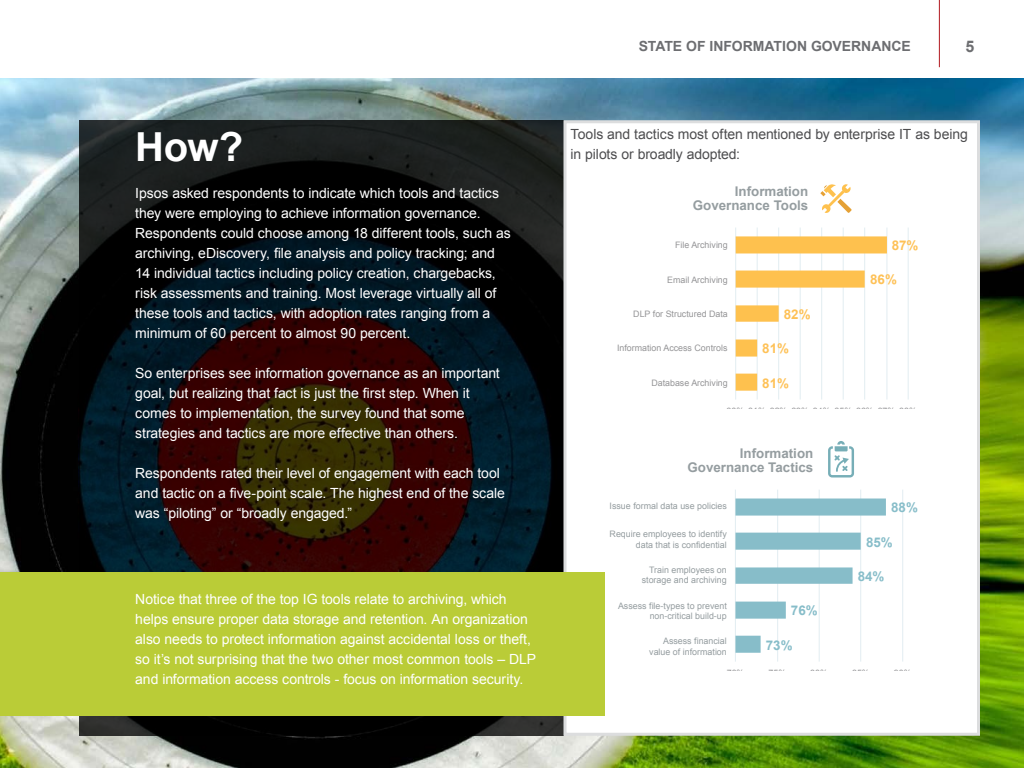
<style>
.page{position:relative;width:1024px;height:768px;background:#fff}
.page>*{position:absolute;margin:0;border:0;box-sizing:border-box;transform-origin:0 0}
.t1{font:700 40px "Arial";color:#fff}
.t2{font:700 16px "Arial";color:#6d6e71}
.t3{font:14px/20px "Arial";letter-spacing:-.005em;color:#fff}
.t4{font:14px/20px "Arial";letter-spacing:-.005em;color:#4d4d4f}
.t5{font:700 14px "Arial";color:#6d6e71}
.t6{font:700 13.3px/14.1px "Arial";color:#959da0;text-align:right}
.t7{font:700 13.3px "Arial";color:#fec156}
.t8{font:700 13.3px "Arial";color:#87bdc9}
.t9{font:8.9px/10.4px "Arial";color:#959da0;text-align:right}
.t10{font:8.9px "Arial";color:#959597}
</style>
<div class="page">
<hr style="left:939px;top:0;width:1px;height:67px;background:#b1181e">
<img style="left:0;top:78px;width:1024px;height:690px">
<svg style="left:79px;top:120px;width:485px;height:616px;background:#151111"></svg>
<div style="left:564px;top:120px;width:416px;height:616px;background:#fff;border:3px solid #dcddde"></div>
<hr style="left:735px;top:228px;width:1px;height:172px;background:#e2edf1">
<hr style="left:757px;top:228px;width:1px;height:172px;background:#e2edf1">
<hr style="left:778px;top:228px;width:1px;height:172px;background:#e2edf1">
<hr style="left:800px;top:228px;width:1px;height:172px;background:#e2edf1">
<hr style="left:821px;top:228px;width:1px;height:172px;background:#e2edf1">
<hr style="left:843px;top:228px;width:1px;height:172px;background:#e2edf1">
<hr style="left:864px;top:228px;width:1px;height:172px;background:#e2edf1">
<hr style="left:887px;top:228px;width:1px;height:172px;background:#e2edf1">
<hr style="left:908px;top:228px;width:1px;height:172px;background:#e2edf1">
<svg style="left:736px;top:236px;width:151px;height:155px"></svg>
<svg style="left:820px;top:184px;width:32px;height:29px"></svg>
<hr style="left:735px;top:490px;width:1px;height:172px;background:#e2edf1">
<hr style="left:777px;top:490px;width:1px;height:172px;background:#e2edf1">
<hr style="left:819px;top:490px;width:1px;height:172px;background:#e2edf1">
<hr style="left:860px;top:490px;width:1px;height:172px;background:#e2edf1">
<hr style="left:902px;top:490px;width:1px;height:172px;background:#e2edf1">
<svg style="left:736px;top:499px;width:150px;height:154px"></svg>
<svg style="left:828px;top:441px;width:26px;height:37px"></svg>
<div style="left:0;top:572px;width:604px;height:144px;background:#bacc37"></div>
<h1 class="t1" style="left:135px;top:121px;width:109px">How?</h1>
<p class="t3" style="left:135px;top:183px;width:377px">Ipsos asked respondents to indicate which tools and tactics they were employing to achieve information governance.<br>Respondents could choose among 18 different tools, such as archiving, eDiscovery, file analysis and policy tracking; and 14 individual tactics including policy creation, chargebacks, risk assessments and training. Most leverage virtually all of these tools and tactics, with adoption rates ranging from a minimum of 60 percent to almost 90 percent.</p>
<p class="t3" style="left:135px;top:363px;width:366px">So enterprises see information governance as an important goal, but realizing that fact is just the first step. When it comes to implementation, the survey found that some strategies and tactics are more effective than others.</p>
<p class="t3" style="left:135px;top:463px;width:371px">Respondents rated their level of engagement with each tool and tactic on a five-point scale. The highest end of the scale was “piloting” or “broadly engaged.”</p>
<p class="t3" style="left:135px;top:589px;width:402px">Notice that three of the top IG tools relate to archiving, which helps ensure proper data storage and retention. An organization also needs to protect information against accidental loss or theft, so it’s not surprising that the two other most common tools – DLP and information access controls - focus on information security.</p>
<p class="t5" style="left:639px;top:37px;width:274px">State of Information Governance</p>
<p class="t2" style="left:966px;top:35px;width:10px">5</p>
<p class="t4" style="left:571px;top:124px;width:399px">Tools and tactics most often mentioned by enterprise IT as being in pilots or broadly adopted:</p>
<p class="t6" style="left:693px;top:184px;width:117px">Information<br>Governance Tools</p>
<p class="t10" style="left:675px;top:242px;width:54px">File Archiving</p>
<p class="t10" style="left:667px;top:276px;width:62px">Email Archiving</p>
<p class="t10" style="left:633px;top:311px;width:96px">DLP for Structured Data</p>
<p class="t7" style="left:784px;top:307px;width:28px">82%</p>
<p class="t10" style="left:617px;top:345px;width:112px">Information Access Controls</p>
<p class="t7" style="left:762px;top:341px;width:28px">81%</p>
<p class="t10" style="left:651px;top:379px;width:78px">Database Archiving</p>
<p class="t7" style="left:762px;top:375px;width:28px">81%</p>
<p class="t7" style="left:892px;top:238px;width:28px">87%</p>
<p class="t7" style="left:870px;top:272px;width:28px">86%</p>
<p class="t10" style="left:727px;top:407px;width:192px">80% 81% 82% 83% 84% 85% 86% 87% 88%</p>
<p class="t6" style="left:687px;top:447px;width:127px">Information<br>Governance Tactics</p>
<p class="t9" style="left:610px;top:502px;width:119px">Issue formal data use policies</p>
<p class="t9" style="left:610px;top:530px;width:119px">Require employees to identify data that is confidential</p>
<p class="t9" style="left:642px;top:565px;width:87px">Train employees on storage and archiving</p>
<p class="t9" style="left:618px;top:601px;width:110px">Assess file-types to prevent non-critical build-up</p>
<p class="t9" style="left:649px;top:637px;width:79px">Assess financial value of information</p>
<p class="t8" style="left:791px;top:603px;width:28px">76%</p>
<p class="t8" style="left:766px;top:637px;width:28px">73%</p>
<p class="t8" style="left:891px;top:500px;width:28px">88%</p>
<p class="t8" style="left:866px;top:534px;width:28px">85%</p>
<p class="t8" style="left:858px;top:569px;width:28px">84%</p>
<p class="t10" style="left:727px;top:669px;width:19px">70%</p>
<p class="t10" style="left:769px;top:669px;width:19px">75%</p>
<p class="t10" style="left:810px;top:669px;width:19px">80%</p>
<p class="t10" style="left:852px;top:669px;width:19px">85%</p>
<p class="t10" style="left:894px;top:669px;width:19px">90%</p>
</div>
